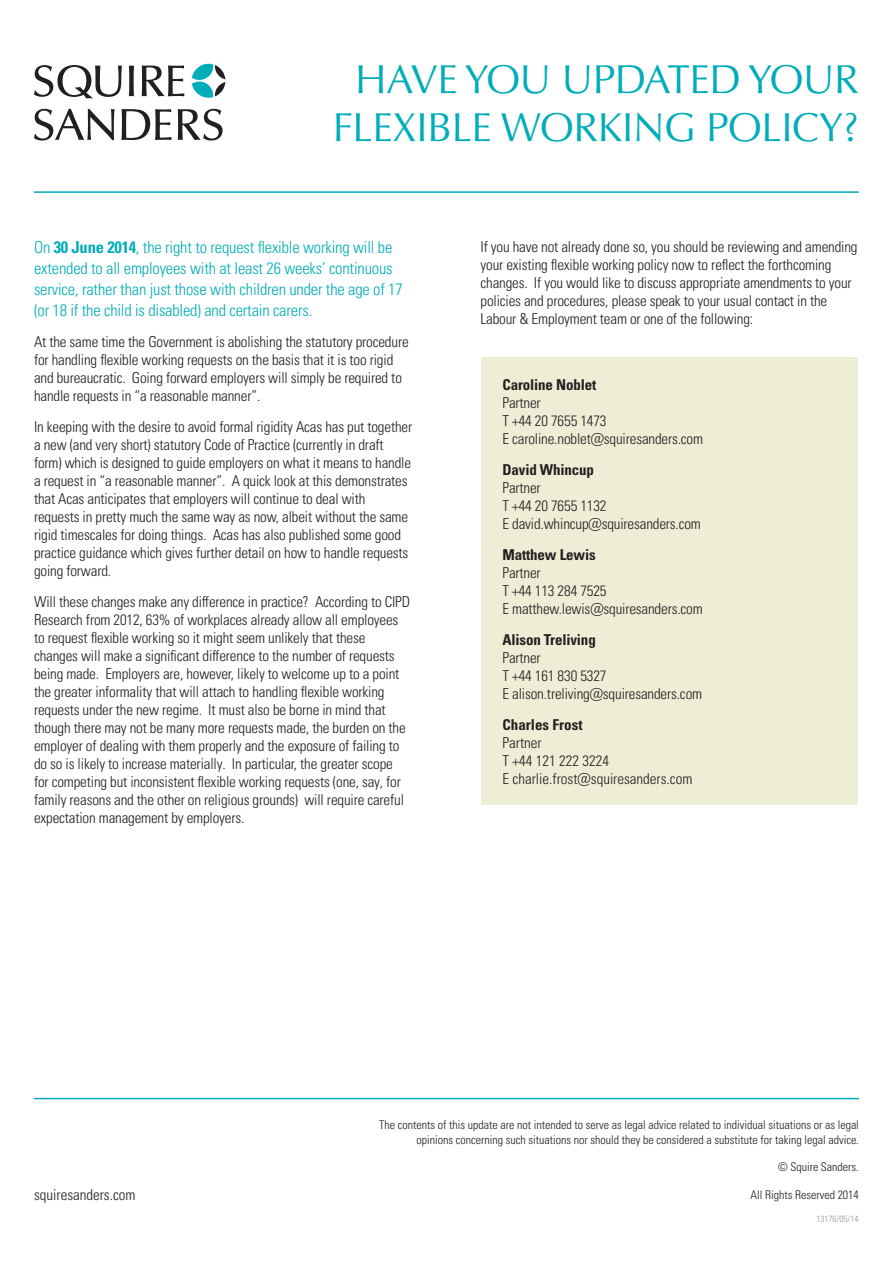
<style>
.page{position:relative;width:893px;height:1263px;background:#fff}
.page>*{position:absolute;margin:0;border:0;box-sizing:border-box;transform-origin:0 0}
.t1{font:40.5px "Optima LT Pro";letter-spacing:-.01em;color:#00adb8}
.t2{font:16.5px/21px "Univers LTCYR 47 Light Cond";letter-spacing:-.01em;color:#00adb8}
.t3{font:15px/18px "Univers LTCYR 47 Light Cond";letter-spacing:-.01em;color:#231f20}
.t4{font:12px/15px "Univers LTCYR 47 Light Cond";color:#231f20;text-align:right}
.t5{font:9px "Univers LTCYR 47 Light Cond";color:#939598}
.s1{font-family:"Univers LTCYR 67 Bold Cond"}
</style>
<div class="page">
<div style="left:481px;top:357px;width:377px;height:448px;background:#eeeed6"></div>
<hr style="left:34px;top:191px;width:825px;height:2px;background:#00adb8">
<svg style="left:34px;top:109px;width:189px;height:32px"></svg>
<svg style="left:142px;top:65px;width:42px;height:31px"></svg>
<svg style="left:129px;top:65px;width:5px;height:31px"></svg>
<svg style="left:34px;top:65px;width:88px;height:33px"></svg>
<svg style="left:192px;top:64px;width:33px;height:34px"></svg>
<hr style="left:34px;top:1098px;width:825px;height:1px;background:#00adb8">
<p class="t1" style="left:355px;top:54px;width:505px">HAVE YOU UPDATED YOUR</p>
<p class="t1" style="left:333px;top:102px;width:528px">FLEXIBLE WORKING POLICY?</p>
<p class="t2" style="left:34px;top:236px;width:370px">On <span class="s1">30 June 2014</span>, the right to request flexible working will be extended to all employees with at least 26 weeks’ continuous service, rather than just those with children under the age of 17 (or 18 if the child is disabled) and certain carers.</p>
<p class="t3" style="left:34px;top:332px;width:376px">At the same time the Government is abolishing the statutory procedure for handling flexible working requests on the basis that it is too rigid and bureaucratic. Going forward employers will simply be required to handle requests in “a reasonable manner”.</p>
<p class="t3" style="left:34px;top:417px;width:380px">In keeping with the desire to avoid formal rigidity Acas has put together a new (and very short) statutory Code of Practice (currently in draft form) which is designed to guide employers on what it means to handle a request in “a reasonable manner”. A quick look at this demonstrates that Acas anticipates that employers will continue to deal with requests in pretty much the same way as now, albeit without the same rigid timescales for doing things. Acas has also published some good practice guidance which gives further detail on how to handle requests going forward.</p>
<p class="t3" style="left:34px;top:592px;width:378px">Will these changes make any difference in practice? According to CIPD Research from 2012, 63% of workplaces already allow all employees to request flexible working so it might seem unlikely that these changes will make a significant difference to the number of requests being made. Employers are, however, likely to welcome up to a point the greater informality that will attach to handling flexible working requests under the new regime. It must also be borne in mind that though there may not be many more requests made, the burden on the employer of dealing with them properly and the exposure of failing to do so is likely to increase materially. In particular, the greater scope for competing but inconsistent flexible working requests (one, say, for family reasons and the other on religious grounds) will require careful expectation management by employers.</p>
<p class="t3" style="left:480px;top:237px;width:379px">If you have not already done so, you should be reviewing and amending your existing flexible working policy now to reflect the forthcoming changes. If you would like to discuss appropriate amendments to your policies and procedures, please speak to your usual contact in the Labour &amp; Employment team or one of the following:</p>
<p class="t3" style="left:502px;top:375px;width:202px"><span class="s1">Caroline Noblet<br></span>Partner<br>T +44 20 7655 1473<br>E caroline.noblet@squiresanders.com</p>
<p class="t3" style="left:502px;top:460px;width:200px"><span class="s1">David Whincup<br></span>Partner<br>T +44 20 7655 1132<br>E david.whincup@squiresanders.com</p>
<p class="t3" style="left:502px;top:545px;width:202px"><span class="s1">Matthew Lewis<br></span>Partner<br>T +44 113 284 7525<br>E matthew.lewis@squiresanders.com</p>
<p class="t3" style="left:502px;top:630px;width:201px"><span class="s1">Alison Treliving<br></span>Partner<br>T +44 161 830 5327<br>E alison.treliving@squiresanders.com</p>
<p class="t3" style="left:502px;top:714px;width:191px"><span class="s1">Charles Frost<br></span>Partner<br>T +44 121 222 3224<br>E charlie.frost@squiresanders.com</p>
<p class="t4" style="left:379px;top:1116px;width:481px">The contents of this update are not intended to serve as legal advice related to individual situations or as legal opinions concerning such situations nor should they be considered a substitute for taking legal advice.</p>
<p class="t4" style="left:778px;top:1159px;width:82px">© Squire Sanders.</p>
<p class="t3" style="left:34px;top:1185px;width:103px">squiresanders.com</p>
<p class="t4" style="left:750px;top:1187px;width:110px">All Rights Reserved 2014</p>
<p class="t5" style="left:816px;top:1213px;width:43px">13176/05/14</p>
</div>
